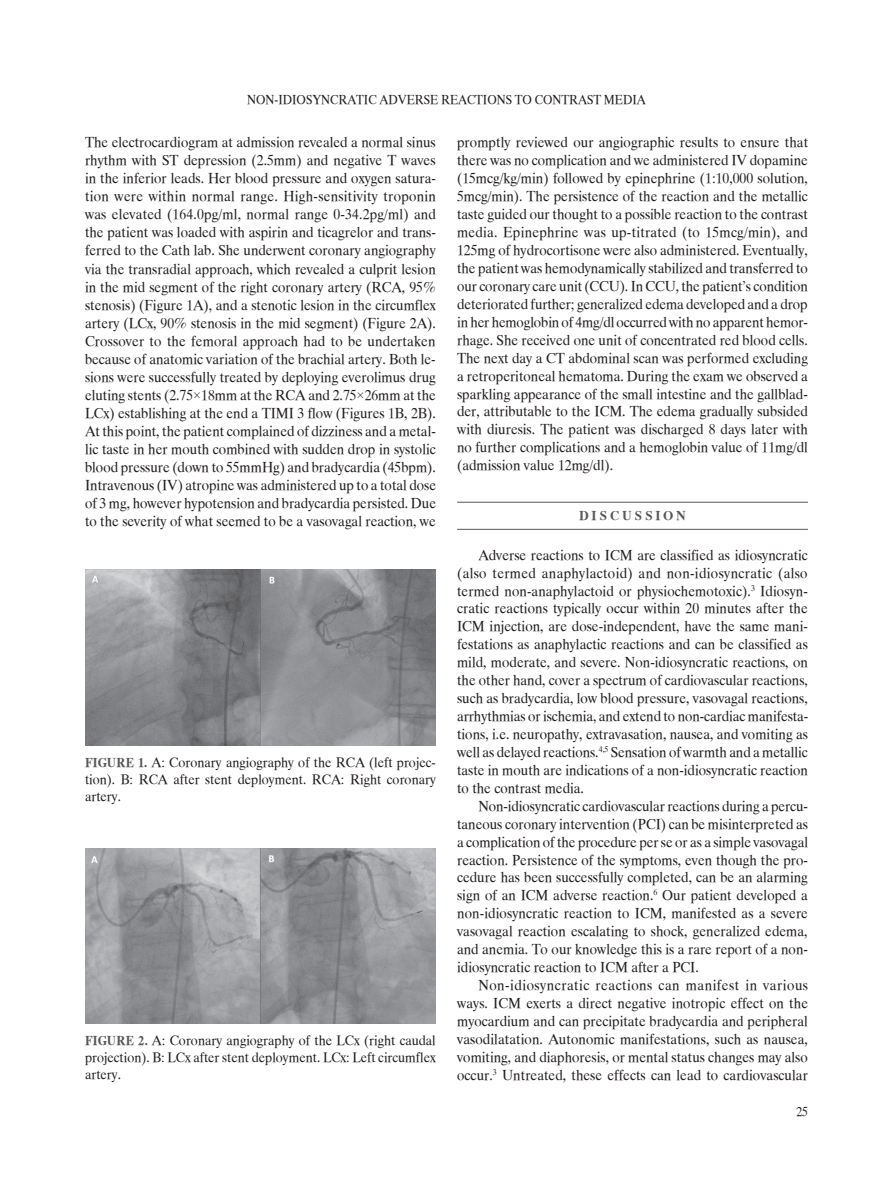
<style>
.page{position:relative;width:893px;height:1191px;background:#fff}
.page>*{position:absolute;margin:0;border:0;box-sizing:border-box;transform-origin:0 0}
.t1{font:15px/18px "UB Times";color:#231f20;text-align:justify;scale:.95 1}
.t2{font:14.25px/17.1px "UB Times";color:#231f20;text-align:justify;scale:.95 1}
.t3{font:13.5px "UB Times";color:#231f20;scale:.9 1}
.t4{font:13.5px "UB Times Bold";color:#57585a}
.s1{font-family:"Times New Roman"}
.s2{font-family:"UB Times Bold";font-size:13.5px;color:#57585a}
</style>
<div class="page">
<hr style="left:457px;top:502px;width:351px;height:1px;background:#57585a">
<hr style="left:457px;top:529px;width:351px;height:1px;background:#57585a">
<img style="left:85px;top:570px;width:351px;height:175px">
<img style="left:85px;top:848px;width:351px;height:175px">
<p class="t3" style="left:247px;top:92px;width:43px">Non-idios</p>
<p class="t3" style="left:312px;top:92px;width:20px">yncratic</p>
<p class="t3" style="left:379px;top:92px;width:21px">Adverse</p>
<p class="t3" style="left:441px;top:92px;width:20px">Reactions</p>
<p class="t3" style="left:515px;top:92px;width:42px">to Contrast</p>
<p class="t3" style="left:604px;top:92px;width:11px">media</p>
<p class="t1" style="left:85px;top:134px;width:371px">The electrocardiogram at admission revealed a normal sinus rhythm with ST depression (2.5mm) and negative T waves in the inferior leads. Her blood pressure and oxygen satura&shy;tion were within normal range. High-sensitivity troponin was elevated (164.0pg/ml, normal range 0-34.2pg/ml) and the patient was loaded with aspirin and ticagrelor and trans&shy;ferred to the Cath lab. She underwent coronary angiography via the transradial approach, which revealed a culprit lesion in the mid segment of the right coronary artery (RCA, 95% stenosis) (Figure 1A), and a stenotic lesion in the circumflex artery (LCx, 90% stenosis in the mid segment) (Figure 2A).<br>Crossover to the femoral approach had to be undertaken because of anatomic variation of the brachial artery. Both le&shy;sions were successfully treated by deploying everolimus drug eluting stents (2.75<span class="s1">×</span>18mm at the RCA and 2.75<span class="s1">×</span>26mm at the LCx) establishing at the end a TIMI 3 flow (Figures 1B, 2B).<br>At this point, the patient complained of dizziness and a metal&shy;lic taste in her mouth combined with sudden drop in systolic blood pressure (down to 55mmHg) and bradycardia (45bpm).<br>Intravenous (IV) atropine was administered up to a total dose of 3 mg, however hypotension and bradycardia persisted. Due to the severity of what seemed to be a vasovagal reaction, we</p>
<p class="t1" style="left:457px;top:134px;width:371px">promptly reviewed our angiographic results to ensure that there was no complication and we administered IV dopamine (15mcg/kg/min) followed by epinephrine (1:10,000 solution, 5mcg/min). The persistence of the reaction and the metallic taste guided our thought to a possible reaction to the contrast media. Epinephrine was up-titrated (to 15mcg/min), and 125mg of hydrocortisone were also administered. Eventually, the patient was hemodynamically stabilized and transferred to our coronary care unit (CCU). In CCU, the patient’s condition deteriorated further; generalized edema developed and a drop in her hemoglobin of 4mg/dl occurred with no apparent hemor&shy;rhage. She received one unit of concentrated red blood cells.<br>The next day a CT abdominal scan was performed excluding a retroperitoneal hematoma. During the exam we observed a sparkling appearance of the small intestine and the gallblad&shy;der, attributable to the ICM. The edema gradually subsided with diuresis. The patient was discharged 8 days later with no further complications and a hemoglobin value of 11mg/dl (admission value 12mg/dl).</p>
<p class="t4" style="left:579px;top:509px;width:11px">DISC</p>
<p class="t4" style="left:622px;top:509px;width:22px">USSI</p>
<p class="t4" style="left:663px;top:509px;width:24px">ON</p>
<p class="t1" style="left:457px;top:546px;width:371px;text-indent:21px">Adverse reactions to ICM are classified as idiosyncratic (also termed anaphylactoid) and non-idiosyncratic (also termed non-anaphylactoid or physiochemotoxic).<sup>3</sup> Idiosyn&shy;cratic reactions typically occur within 20 minutes after the ICM injection, are dose-independent, have the same mani&shy;festations as anaphylactic reactions and can be classified as mild, moderate, and severe. Non-idiosyncratic reactions, on the other hand, cover a spectrum of cardiovascular reactions, such as bradycardia, low blood pressure, vasovagal reactions, arrhythmias or ischemia, and extend to non-cardiac manifesta&shy;tions, i.e. neuropathy, extravasation, nausea, and vomiting as well as delayed reactions.<sup>4,5</sup> Sensation of warmth and a metallic taste in mouth are indications of a non-idiosyncratic reaction to the contrast media.</p>
<p class="t1" style="left:457px;top:797px;width:371px;text-indent:21px">Non-idiosyncratic cardiovascular reactions during a percu&shy;taneous coronary intervention (PCI) can be misinterpreted as a complication of the procedure per se or as a simple vasovagal reaction. Persistence of the symptoms, even though the pro&shy;cedure has been successfully completed, can be an alarming sign of an ICM adverse reaction.<sup>6</sup> Our patient developed a non-idiosyncratic reaction to ICM, manifested as a severe vasovagal reaction escalating to shock, generalized edema, and anemia. To our knowledge this is a rare report of a non&shy;idiosyncratic reaction to ICM after a PCI.</p>
<p class="t1" style="left:457px;top:976px;width:371px;text-indent:21px">Non-idiosyncratic reactions can manifest in various ways. ICM exerts a direct negative inotropic effect on the myocardium and can precipitate bradycardia and peripheral vasodilatation. Autonomic manifestations, such as nausea, vomiting, and diaphoresis, or mental status changes may also occur.<sup>3</sup> Untreated, these effects can lead to cardiovascular</p>
<p class="t2" style="left:85px;top:754px;width:371px"><span class="s2">FIGURE 1.</span> A: Coronary angiography of the RCA (left projec&shy;tion). B: RCA after stent deployment. RCA: Right coronary artery.</p>
<p class="t2" style="left:85px;top:1032px;width:371px"><span class="s2">FIGURE 2.</span> A: Coronary angiography of the LCx (right caudal projection). B: LCx after stent deployment. LCx: Left circumflex artery.</p>
<p class="t3" style="left:796px;top:1104px;width:14px">25</p>
</div>
